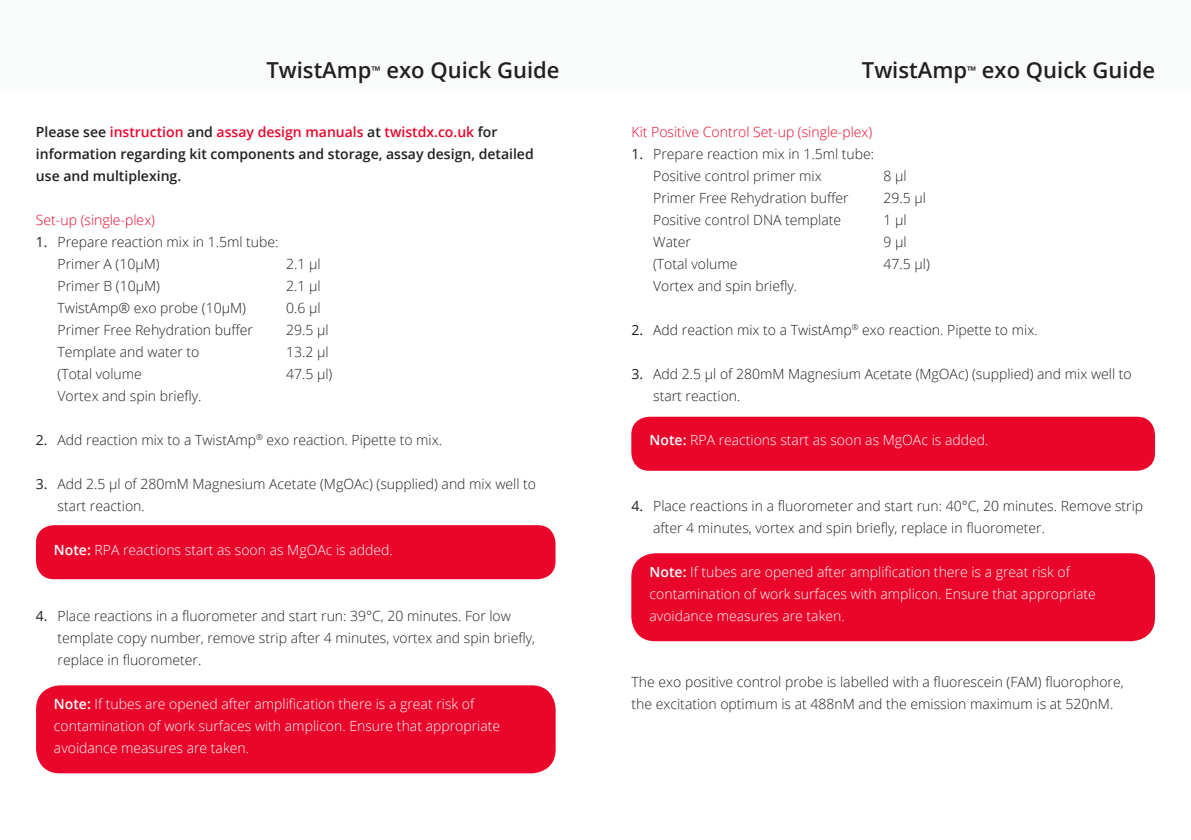
<style>
.page{position:relative;width:1191px;height:840px;background:#fff}
.page>*{position:absolute;margin:0;border:0;box-sizing:border-box;transform-origin:0 0}
.t1{font:600 22px "Open Sans";color:#221f1f}
.t2{font:300 14px/22px "Open Sans";color:#221f1f}
.t3{font:300 14px/22px "Open Sans";color:#fff}
.t4{font:600 14px/22px "Open Sans";color:#221f1f}
.t5{font:300 14px "Open Sans";color:#ea062a}
.s1{font-size:12px}
.s2{color:#ea062a}
.s3{font-weight:400}
.s4{font-weight:600}
</style>
<div class="page">
<div style="left:0;top:0;width:1191px;height:89px;background:#fafcfb"></div>
<div style="left:631px;top:553px;width:524px;height:88px;background:#ea062a;border-radius:24px"></div>
<div style="left:631px;top:416px;width:524px;height:54px;background:#ea062a;border-radius:18px"></div>
<div style="left:36px;top:685px;width:519px;height:88px;background:#ea062a;border-radius:24px"></div>
<div style="left:36px;top:525px;width:519px;height:54px;background:#ea062a;border-radius:18px"></div>
<h1 class="t1" style="left:266px;top:61px;width:295px">TwistAmp<span class="s1">™</span> exo Quick Guide</h1>
<p class="t4" style="left:36px;top:122px;width:499px">Please see <span class="s2">instruction</span> and <span class="s2">assay design manuals</span> at <span class="s2">twistdx.co.uk</span> for information regarding kit components and storage, assay design, detailed use and multiplexing.</p>
<p class="t5" style="left:36px;top:214px;width:121px">Set-up (single-plex)</p>
<p class="t2" style="left:58px;top:232px;width:222px;text-indent:-22px"><span class="s3">1.</span> Prepare reaction mix in 1.5ml tube:<br>Primer A (10μM)</p>
<p class="t2" style="left:286px;top:252px;width:36px">2.1 μl</p>
<p class="t2" style="left:58px;top:274px;width:104px">Primer B (10μM)</p>
<p class="t2" style="left:286px;top:274px;width:36px">2.1 μl</p>
<p class="t2" style="left:58px;top:296px;width:190px">TwistAmp® exo probe (10μM)</p>
<p class="t2" style="left:286px;top:296px;width:36px">0.6 μl</p>
<p class="t2" style="left:58px;top:318px;width:197px">Primer Free Rehydration buffer</p>
<p class="t2" style="left:286px;top:318px;width:44px">29.5 μl</p>
<p class="t2" style="left:58px;top:340px;width:143px">Template and water to</p>
<p class="t2" style="left:286px;top:340px;width:44px">13.2 μl</p>
<p class="t2" style="left:58px;top:362px;width:86px">(Total volume</p>
<p class="t2" style="left:286px;top:362px;width:48px">47.5 μl)</p>
<p class="t2" style="left:58px;top:384px;width:146px">Vortex and spin briefly.</p>
<p class="t2" style="left:36px;top:430px;width:407px"><span class="s3">2.</span> Add reaction mix to a TwistAmp<sup>®</sup> exo reaction. Pipette to mix.</p>
<p class="t2" style="left:58px;top:472px;width:480px;text-indent:-22px"><span class="s3">3.</span> Add 2.5 μl of 280mM Magnesium Acetate (MgOAc) (supplied) and mix well to start reaction.</p>
<p class="t3" style="left:54px;top:540px;width:340px"><span class="s4">Note:</span> RPA reactions start as soon as MgOAc is added.</p>
<p class="t2" style="left:58px;top:604px;width:479px;text-indent:-22px"><span class="s3">4.</span> Place reactions in a fluorometer and start run: 39°C, 20 minutes. For low template copy number, remove strip after 4 minutes, vortex and spin briefly, replace in fluorometer.</p>
<p class="t3" style="left:54px;top:692px;width:448px"><span class="s4">Note:</span> If tubes are opened after amplification there is a great risk of contamination of work surfaces with amplicon. Ensure that appropriate avoidance measures are taken.</p>
<h1 class="t1" style="left:862px;top:61px;width:295px">TwistAmp<span class="s1">™</span> exo Quick Guide</h1>
<p class="t5" style="left:631px;top:126px;width:242px">Kit Positive Control Set-up (single-plex)</p>
<p class="t2" style="left:653px;top:144px;width:222px;text-indent:-22px"><span class="s3">1.</span> Prepare reaction mix in 1.5ml tube:<br>Positive control primer mix</p>
<p class="t2" style="left:883px;top:164px;width:25px">8 μl</p>
<p class="t2" style="left:653px;top:186px;width:197px">Primer Free Rehydration buffer</p>
<p class="t2" style="left:883px;top:186px;width:44px">29.5 μl</p>
<p class="t2" style="left:653px;top:208px;width:189px">Positive control DNA template</p>
<p class="t2" style="left:883px;top:208px;width:25px">1 μl</p>
<p class="t2" style="left:653px;top:230px;width:39px">Water</p>
<p class="t2" style="left:883px;top:230px;width:25px">9 μl</p>
<p class="t2" style="left:653px;top:252px;width:86px">(Total volume</p>
<p class="t2" style="left:883px;top:252px;width:48px">47.5 μl)</p>
<p class="t2" style="left:653px;top:274px;width:146px">Vortex and spin briefly.</p>
<p class="t2" style="left:631px;top:320px;width:407px"><span class="s3">2.</span> Add reaction mix to a TwistAmp<sup>®</sup> exo reaction. Pipette to mix.</p>
<p class="t2" style="left:653px;top:362px;width:480px;text-indent:-22px"><span class="s3">3.</span> Add 2.5 μl of 280mM Magnesium Acetate (MgOAc) (supplied) and mix well to start reaction.</p>
<p class="t3" style="left:649px;top:430px;width:340px"><span class="s4">Note:</span> RPA reactions start as soon as MgOAc is added.</p>
<p class="t2" style="left:653px;top:494px;width:491px;text-indent:-22px"><span class="s3">4.</span> Place reactions in a fluorometer and start run: 40°C, 20 minutes. Remove strip after 4 minutes, vortex and spin briefly, replace in fluorometer.</p>
<p class="t3" style="left:649px;top:560px;width:448px"><span class="s4">Note:</span> If tubes are opened after amplification there is a great risk of contamination of work surfaces with amplicon. Ensure that appropriate avoidance measures are taken.</p>
<p class="t2" style="left:631px;top:670px;width:494px">The exo positive control probe is labelled with a fluorescein (FAM) fluorophore, the excitation optimum is at 488nM and the emission maximum is at 520nM.</p>
</div>
